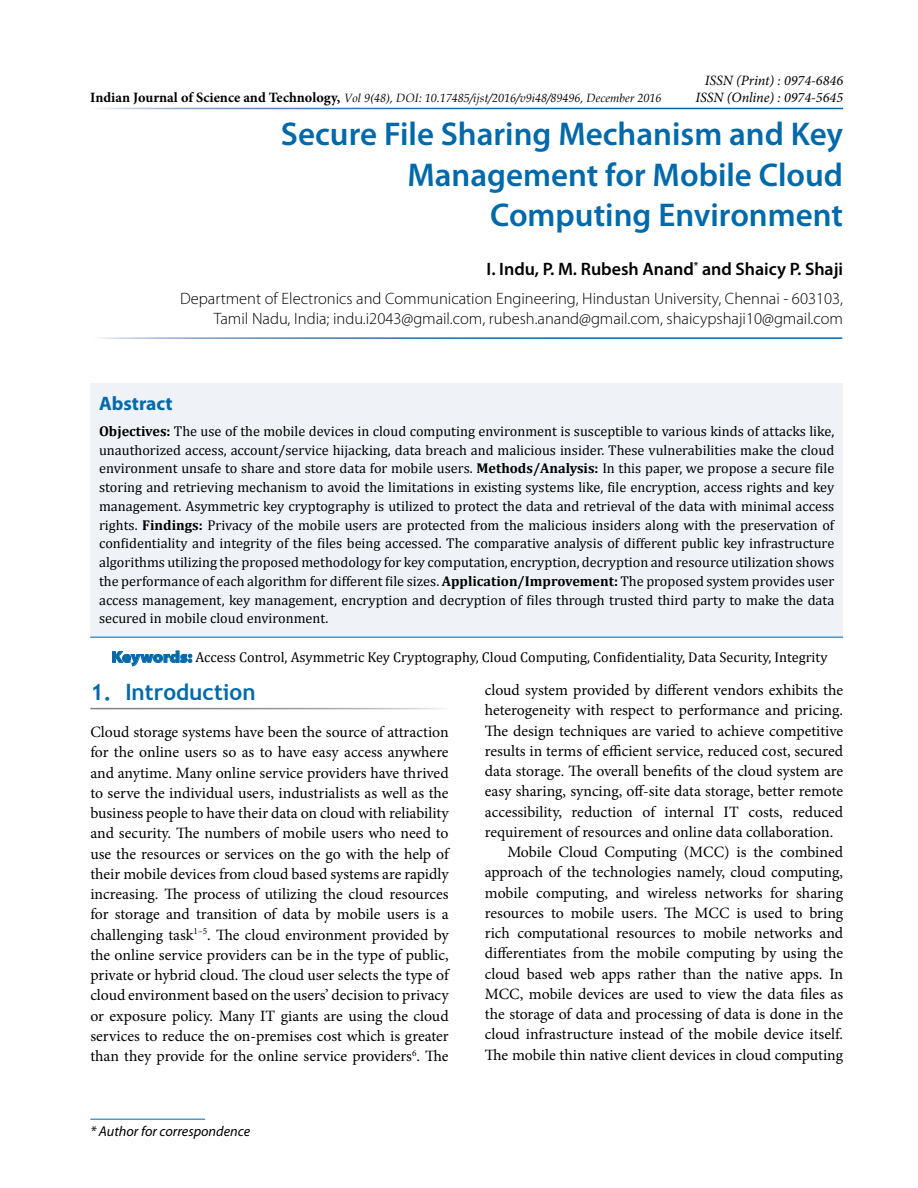
<style>
.page{position:relative;width:918px;height:1188px;background:#fff}
.page>*{position:absolute;margin:0;border:0;box-sizing:border-box;transform-origin:0 0}
.t1{font:600 33px/40.5px "Myriad Pro";color:#0069aa;text-align:right}
.t2{font:700 22.5px "Trebuchet MS";color:#0069aa}
.t3{font:700 19.5px "Myriad Pro";color:#0069aa}
.t4{font:600 18px "Myriad Pro";color:#000}
.t5{font:300 16.5px/19.8px "Myriad Pro";color:#000;text-align:right}
.t6{font:15.75px/20.2px "Minion Pro";color:#000;text-align:justify}
.t7{font:14.25px/18.8px "Cambria";color:#000;text-align:justify}
.t8{font:italic 14.25px/17.1px "Minion Pro";color:#000;text-align:right}
.t9{font:italic 14.25px "Myriad Pro";color:#000}
.t10{font:italic 12px "Book Antiqua";color:#000}
.s1{font-family:"Minion Pro";font-weight:700;font-style:normal;font-size:14.25px}
.s2{font-weight:700}
.s3{font-family:"Myriad Pro";font-weight:900;font-stretch:semi-expanded;font-size:15.75px;color:#0069aa}
</style>
<div class="page">
<hr style="left:90px;top:1119px;width:115px;height:1px;background:#0069aa">
<div style="left:90px;top:383px;width:753px;height:254px;background:#eff3f7"></div>
<hr style="left:90px;top:637px;width:753px;height:1px;background:#0069aa">
<svg style="left:112px;top:651px;width:80px;height:15px"></svg>
<p class="t10" style="left:90px;top:89px;width:573px"><span class="s1">Indian Journal of Science and Technology,</span> Vol 9(48), DOI: 10.17485/ijst/2016/v9i48/89496, December 2016</p>
<p class="t8" style="left:695px;top:71px;width:149px">ISSN (Print) : 0974-6846<br>ISSN (Online) : 0974-5645</p>
<h1 class="t1" style="left:281px;top:113px;width:564px">Secure File Sharing Mechanism and Key<br>Management for Mobile Cloud<br>Computing Environment</h1>
<p class="t4" style="left:487px;top:258px;width:358px">I. Indu, P. M. Rubesh Anand<sup>*</sup> and Shaicy P. Shaji</p>
<p class="t5" style="left:180px;top:289px;width:665px">Department of Electronics and Communication Engineering, Hindustan University, Chennai - 603103,<br>Tamil Nadu, India; indu.i2043@gmail.com, rubesh.anand@gmail.com, shaicypshaji10@gmail.com</p>
<p class="t3" style="left:99px;top:392px;width:75px">Abstract</p>
<p class="t7" style="left:99px;top:422px;width:737px"><span class="s2">Objectives:</span> The use of the mobile devices in cloud computing environment is susceptible to various kinds of attacks like, unauthorized access, account/service hijacking, data breach and malicious insider. These vulnerabilities make the cloud environment unsafe to share and store data for mobile users. <span class="s2">Methods/Analysis:</span> In this paper, we propose a secure file storing and retrieving mechanism to avoid the limitations in existing systems like, file encryption, access rights and key management. Asymmetric key cryptography is utilized to protect the data and retrieval of the data with minimal access rights. <span class="s2">Findings:</span> Privacy of the mobile users are protected from the malicious insiders along with the preservation of confidentiality and integrity of the files being accessed. The comparative analysis of different public key infrastructure algorithms utilizing the proposed methodology for key computation, encryption, decryption and resource utilization shows the performance of each algorithm for different file sizes. <span class="s2">Application/Improvement:</span> The proposed system provides user access management, key management, encryption and decryption of files through trusted third party to make the data secured in mobile cloud environment.</p>
<p class="t7" style="left:112px;top:648px;width:718px"><span class="s3">Keywords:</span> Access Control, Asymmetric Key Cryptography, Cloud Computing, Confidentiality, Data Security, Integrity</p>
<h2 class="t2" style="left:90px;top:678px;width:167px">1. Introduction</h2>
<p class="t6" style="left:90px;top:722px;width:360px">Cloud storage systems have been the source of attraction for the online users so as to have easy access anywhere and anytime. Many online service providers have thrived to serve the individual users, industrialists as well as the business people to have their data on cloud with reliability and security. The numbers of mobile users who need to use the resources or services on the go with the help of their mobile devices from cloud based systems are rapidly increasing. The process of utilizing the cloud resources for storage and transition of data by mobile users is a challenging task<sup>1–5</sup>. The cloud environment provided by the online service providers can be in the type of public, private or hybrid cloud. The cloud user selects the type of cloud environment based on the users’ decision to privacy or exposure policy. Many IT giants are using the cloud services to reduce the on-premises cost which is greater than they provide for the online service providers<sup>6</sup>. The</p>
<p class="t9" style="left:90px;top:1124px;width:161px">* Author for correspondence</p>
<p class="t6" style="left:485px;top:680px;width:360px">cloud system provided by different vendors exhibits the</p>
<p class="t6" style="left:485px;top:700px;width:360px">heterogeneity with respect to performance and pricing.</p>
<p class="t6" style="left:485px;top:721px;width:360px">The design techniques are varied to achieve competitive</p>
<p class="t6" style="left:485px;top:741px;width:360px">results in terms of efficient service, reduced cost, secured</p>
<p class="t6" style="left:485px;top:761px;width:360px">data storage. The overall benefits of the cloud system are</p>
<p class="t6" style="left:485px;top:781px;width:360px">easy sharing, syncing, off-site data storage, better remote</p>
<p class="t6" style="left:485px;top:802px;width:360px">accessibility, reduction of internal IT costs, reduced</p>
<p class="t6" style="left:485px;top:822px;width:350px">requirement of resources and online data collaboration.</p>
<p class="t6" style="left:507px;top:842px;width:337px">Mobile Cloud Computing (MCC) is the combined</p>
<p class="t6" style="left:485px;top:862px;width:360px">approach of the technologies namely, cloud computing,</p>
<p class="t6" style="left:485px;top:883px;width:360px">mobile computing, and wireless networks for sharing</p>
<p class="t6" style="left:485px;top:903px;width:360px">resources to mobile users. The MCC is used to bring</p>
<p class="t6" style="left:485px;top:923px;width:360px">rich computational resources to mobile networks and</p>
<p class="t6" style="left:485px;top:943px;width:360px">differentiates from the mobile computing by using the</p>
<p class="t6" style="left:485px;top:964px;width:360px">cloud based web apps rather than the native apps. In</p>
<p class="t6" style="left:485px;top:984px;width:360px">MCC, mobile devices are used to view the data files as</p>
<p class="t6" style="left:485px;top:1004px;width:360px">the storage of data and processing of data is done in the</p>
<p class="t6" style="left:485px;top:1024px;width:360px">cloud infrastructure instead of the mobile device itself.</p>
<p class="t6" style="left:485px;top:1045px;width:360px">The mobile thin native client devices in cloud computing</p>
</div>
